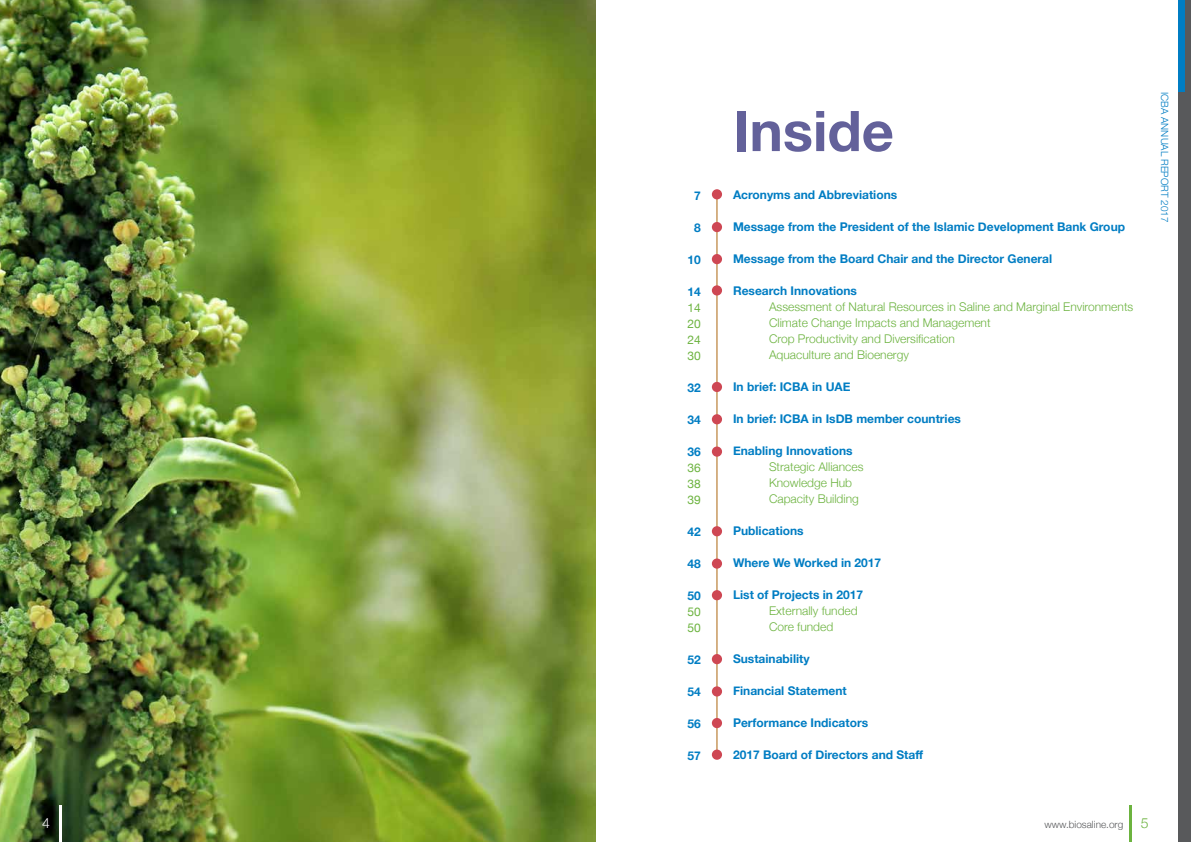
<style>
.page{position:relative;width:1191px;height:842px;background:#fff}
.page>*{position:absolute;margin:0;border:0;box-sizing:border-box;transform-origin:0 0}
.t1{font:700 56.1px "Helvetica Neue";color:#63619a}
.t2{font:300 14px "Helvetica Neue";color:#fff}
.t3{font:300 14px "Helvetica Neue";color:#6cb33f}
.t4{font:700 12px "Helvetica Neue";color:#007dc3}
.t5{font:300 12px/16px "Helvetica Neue";color:#6cb33f}
.t6{font:12px/16px "Helvetica Neue";color:#6cb33f;text-align:justify}
.t7{font:300 10px "Helvetica Neue";color:#007dc3}
.t8{font:300 10px "Helvetica Neue";color:#58595b}
</style>
<div class="page">
<hr style="left:716px;top:194px;width:1px;height:561px;background:#ad650e">
<img style="left:0;top:0;width:595px;height:842px">
<div style="left:712px;top:189px;width:10px;height:10px;background:#ce4753;border-radius:50%"></div>
<div style="left:712px;top:222px;width:10px;height:10px;background:#ce4753;border-radius:50%"></div>
<div style="left:712px;top:254px;width:10px;height:10px;background:#ce4753;border-radius:50%"></div>
<div style="left:712px;top:285px;width:10px;height:10px;background:#ce4753;border-radius:50%"></div>
<div style="left:712px;top:382px;width:10px;height:10px;background:#ce4753;border-radius:50%"></div>
<div style="left:712px;top:414px;width:10px;height:10px;background:#ce4753;border-radius:50%"></div>
<div style="left:712px;top:446px;width:10px;height:11px;background:#ce4753;border-radius:50%"></div>
<div style="left:712px;top:526px;width:10px;height:10px;background:#ce4753;border-radius:50%"></div>
<div style="left:712px;top:558px;width:10px;height:11px;background:#ce4753;border-radius:50%"></div>
<div style="left:712px;top:590px;width:10px;height:10px;background:#ce4753;border-radius:50%"></div>
<div style="left:712px;top:654px;width:10px;height:10px;background:#ce4753;border-radius:50%"></div>
<div style="left:712px;top:686px;width:10px;height:10px;background:#ce4753;border-radius:50%"></div>
<div style="left:712px;top:718px;width:10px;height:10px;background:#ce4753;border-radius:50%"></div>
<div style="left:712px;top:749px;width:10px;height:11px;background:#ce4753;border-radius:50%"></div>
<hr style="left:1129px;top:805px;width:3px;height:37px;background:#6cb33f">
<div style="left:1177px;top:0;width:14px;height:842px;background:#58595b"></div>
<div style="left:1177px;top:0;width:7px;height:92px;background:#007dc3"></div>
<hr style="left:60px;top:805px;width:2px;height:37px;background:#fff">
<p class="t4" style="left:694px;top:186px;width:8px">7</p>
<p class="t4" style="left:694px;top:218px;width:8px">8</p>
<p class="t4" style="left:687px;top:250px;width:15px">10</p>
<p class="t4" style="left:687px;top:282px;width:15px">14</p>
<p class="t6" style="left:687px;top:300px;width:15px">14<br>20<br>24<br>30</p>
<p class="t4" style="left:687px;top:378px;width:15px">32</p>
<p class="t4" style="left:687px;top:410px;width:15px">34</p>
<p class="t4" style="left:687px;top:442px;width:15px">36</p>
<p class="t6" style="left:687px;top:460px;width:15px">36<br>38<br>39</p>
<p class="t4" style="left:687px;top:522px;width:15px">42</p>
<p class="t4" style="left:687px;top:554px;width:15px">48</p>
<p class="t4" style="left:687px;top:586px;width:15px">50</p>
<p class="t6" style="left:687px;top:604px;width:15px">50<br>50</p>
<p class="t4" style="left:687px;top:650px;width:15px">52</p>
<p class="t4" style="left:687px;top:682px;width:15px">54</p>
<p class="t4" style="left:687px;top:714px;width:15px">56</p>
<p class="t4" style="left:687px;top:746px;width:15px">57</p>
<h1 class="t1" style="left:733px;top:87px;width:162px">Inside</h1>
<p class="t4" style="left:733px;top:185px;width:166px">Acronyms and Abbreviations</p>
<p class="t4" style="left:733px;top:217px;width:393px">Message from the President of the Islamic Development Bank Group</p>
<p class="t4" style="left:733px;top:249px;width:321px">Message from the Board Chair and the Director General</p>
<p class="t4" style="left:733px;top:281px;width:126px">Research Innovations</p>
<p class="t5" style="left:769px;top:298px;width:366px">Assessment of Natural Resources in Saline and Marginal Environments Climate Change Impacts and Management<br>Crop Productivity and Diversification<br>Aquaculture and Bioenergy</p>
<p class="t4" style="left:733px;top:377px;width:119px">In brief: ICBA in UAE</p>
<p class="t4" style="left:733px;top:409px;width:229px">In brief: ICBA in IsDB member countries</p>
<p class="t4" style="left:733px;top:441px;width:121px">Enabling Innovations</p>
<p class="t5" style="left:769px;top:458px;width:96px">Strategic Alliances<br>Knowledge Hub<br>Capacity Building</p>
<p class="t4" style="left:733px;top:521px;width:72px">Publications</p>
<p class="t4" style="left:733px;top:553px;width:150px">Where We Worked in 2017</p>
<p class="t4" style="left:733px;top:585px;width:132px">List of Projects in 2017</p>
<p class="t5" style="left:769px;top:602px;width:90px">Externally funded<br>Core funded</p>
<p class="t4" style="left:733px;top:649px;width:78px">Sustainability</p>
<p class="t4" style="left:733px;top:681px;width:115px">Financial Statement</p>
<p class="t4" style="left:733px;top:713px;width:137px">Performance Indicators</p>
<p class="t4" style="left:733px;top:745px;width:191px">2017 Board of Directors and Staff</p>
<p class="t7" style="left:1172px;top:92px;width:132px;rotate:90deg">ICBA ANNUAL REPORT 2017</p>
<p class="t2" style="left:42px;top:812px;width:9px">4</p>
<p class="t3" style="left:1140px;top:812px;width:9px">5</p>
<p class="t8" style="left:1044px;top:816px;width:80px">www.biosaline.org</p>
</div>
